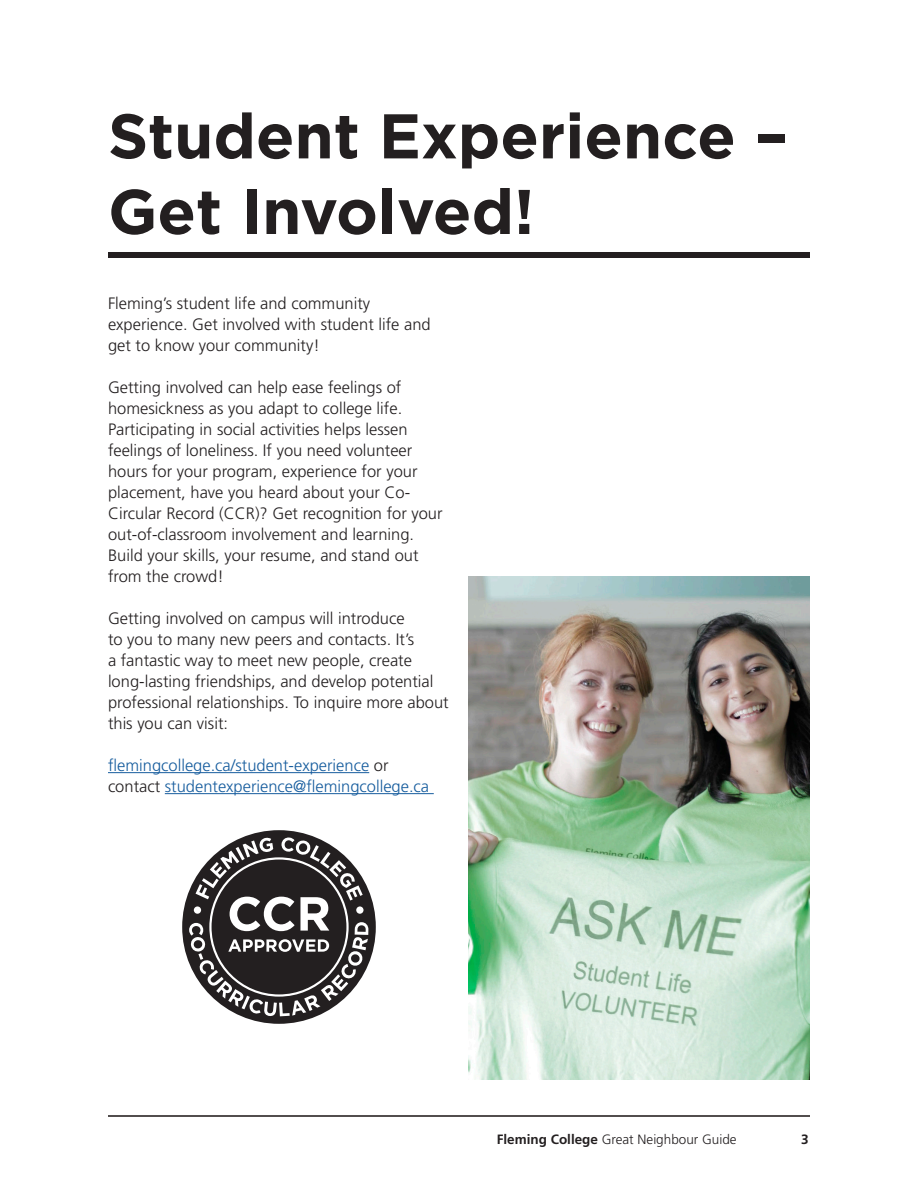
<style>
.page{position:relative;width:918px;height:1188px;background:#fff}
.page>*{position:absolute;margin:0;border:0;box-sizing:border-box;transform-origin:0 0}
.t1{font:700 63px/75.6px "Gotham";color:#231f20}
.t2{font:300 16.5px/21px "Frutiger";color:#231f20}
.t3{font:300 16.5px/21px "Frutiger";color:#175d9e}
.t4{font:300 13.5px "Frutiger";color:#231f20}
.t5{font:700 13.5px "Frutiger";color:#231f20}
.s1{color:#231f20}
.s2{font-weight:700}
</style>
<div class="page">
<hr style="left:108px;top:1115px;width:702px;height:2px;background:#1a1415">
<div style="left:108px;top:252px;width:702px;height:6px;background:#231f20"></div>
<hr style="left:108px;top:772px;width:261px;height:1px;background:#175d9e">
<hr style="left:165px;top:793px;width:269px;height:1px;background:#175d9e">
<svg style="left:182px;top:830px;width:194px;height:194px"></svg>
<img style="left:468px;top:576px;width:342px;height:504px">
<p class="t1" style="left:108px;top:98px;width:682px">Student Experience –<br>Get Involved!</p>
<p class="t2" style="left:108px;top:293px;width:324px">Fleming’s student life and community experience. Get involved with student life and get to know your community!</p>
<p class="t2" style="left:108px;top:377px;width:336px">Getting involved can help ease feelings of homesickness as you adapt to college life.<br>Participating in social activities helps lessen feelings of loneliness. If you need volunteer hours for your program, experience for your placement, have you heard about your Co-Circular Record (CCR)? Get recognition for your out-of-classroom involvement and learning.<br>Build your skills, your resume, and stand out from the crowd!</p>
<p class="t2" style="left:108px;top:608px;width:342px">Getting involved on campus will introduce<br>to you to many new peers and contacts. It’s<br>a fantastic way to meet new people, create long-lasting friendships, and develop potential professional relationships. To inquire more about this you can visit:</p>
<p class="t3" style="left:108px;top:755px;width:323px">flemingcollege.ca/student-experience <span class="s1">or contact</span> studentexperience@flemingcollege.ca</p>
<p class="t4" style="left:497px;top:1132px;width:241px"><span class="s2">Fleming College</span> Great Neighbour Guide</p>
<p class="t5" style="left:801px;top:1132px;width:9px">3</p>
</div>
